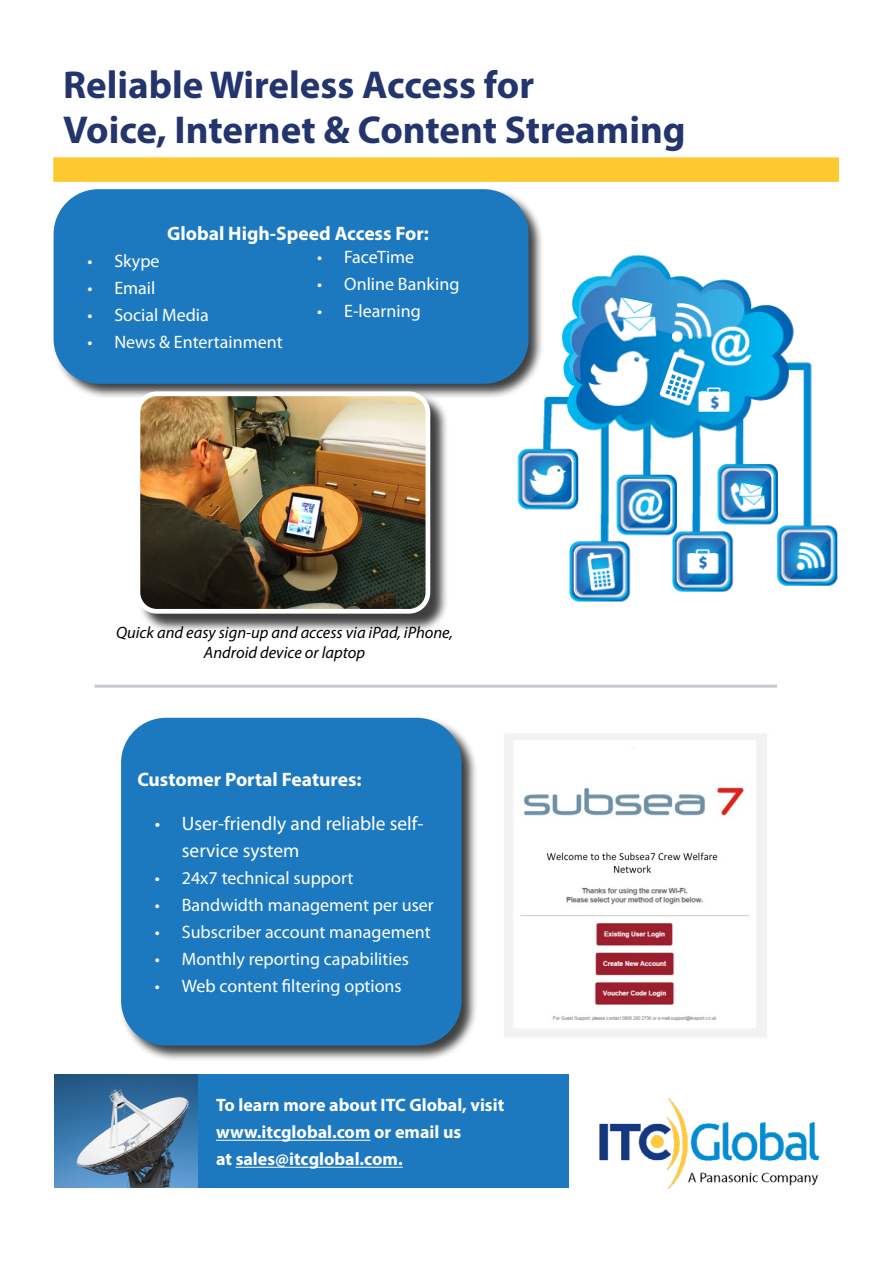
<style>
.page{position:relative;width:893px;height:1263px;background:#fff}
.page>*{position:absolute;margin:0;border:0;box-sizing:border-box;transform-origin:0 0}
.t1{font:700 39px/44.4px "Myriad Pro";color:#24356d}
.t2{font:700 19.5px "Myriad Pro";color:#fff}
.t3{font:19.5px/27px "Myriad Pro";color:#fff}
.t4{font:18px "Myriad Pro";color:#fff}
.t5{font:700 18px/27px "Myriad Pro";color:#fff}
.t6{font:italic 16.5px/19.8px "Myriad Pro";color:#000;text-align:center}
</style>
<div class="page">
<img style="left:517px;top:254px;width:321px;height:348px">
<div style="left:196px;top:1074px;width:372px;height:114px;background:#1d79bf"></div>
<img style="left:55px;top:1074px;width:142px;height:114px">
<img style="left:599px;top:1098px;width:221px;height:91px">
<div style="left:53px;top:157px;width:786px;height:25px;background:#fec92f;border:2px solid #fec92f"></div>
<img style="left:504px;top:734px;width:263px;height:303px">
<div style="left:53px;top:188px;width:492px;height:212px;background:#000;opacity:.75"></div>
<div style="left:54px;top:189px;width:475px;height:195px;background:#1d79bf;border-radius:45px"></div>
<hr style="left:94px;top:685px;width:683px;height:3px;background:#c5cad1">
<div style="left:120px;top:717px;width:358px;height:345px;background:#000;opacity:.75"></div>
<div style="left:121px;top:718px;width:341px;height:327px;background:#1d79bf;border-radius:45px"></div>
<div style="left:137px;top:393px;width:312px;height:240px;background:#000;opacity:.75"></div>
<img style="left:138px;top:394px;width:290px;height:217px">
<div style="left:136px;top:391px;width:294px;height:223px;border:5px solid #fff;border-radius:19px"></div>
<hr style="left:216px;top:1140px;width:154px;height:1px;background:#fff">
<hr style="left:236px;top:1167px;width:167px;height:1px;background:#fff">
<h1 class="t1" style="left:63px;top:62px;width:624px">Reliable Wireless Access for<br>Voice, Internet &amp; Content Streaming</h1>
<p class="t2" style="left:167px;top:220px;width:263px">Global High-Speed Access For:</p>
<p class="t4" style="left:87px;top:250px;width:74px">• Skype</p>
<p class="t4" style="left:87px;top:277px;width:70px">• Email</p>
<p class="t4" style="left:87px;top:304px;width:123px">• Social Media</p>
<p class="t4" style="left:87px;top:331px;width:197px">• News &amp; Entertainment</p>
<p class="t4" style="left:317px;top:245px;width:98px">• FaceTime</p>
<p class="t4" style="left:317px;top:272px;width:144px">• Online Banking</p>
<p class="t4" style="left:317px;top:299px;width:105px">• E-learning</p>
<p class="t6" style="left:116px;top:622px;width:338px">Quick and easy sign-up and access via iPad, iPhone,<br>Android device or laptop</p>
<p class="t2" style="left:137px;top:766px;width:226px">Customer Portal Features:</p>
<p class="t3" style="left:182px;top:810px;width:243px;text-indent:-27px">• User-friendly and reliable self&shy;service system</p>
<p class="t4" style="left:155px;top:867px;width:200px">• 24x7 technical support</p>
<p class="t4" style="left:155px;top:894px;width:281px">• Bandwidth management per user</p>
<p class="t4" style="left:155px;top:921px;width:277px">• Subscriber account management</p>
<p class="t4" style="left:155px;top:948px;width:255px">• Monthly reporting capabilities</p>
<p class="t4" style="left:155px;top:975px;width:248px">• Web content filtering options</p>
<p class="t5" style="left:216px;top:1091px;width:290px">To learn more about ITC Global, visit www.itcglobal.com or email us<br>at sales@itcglobal.com.</p>
</div>
